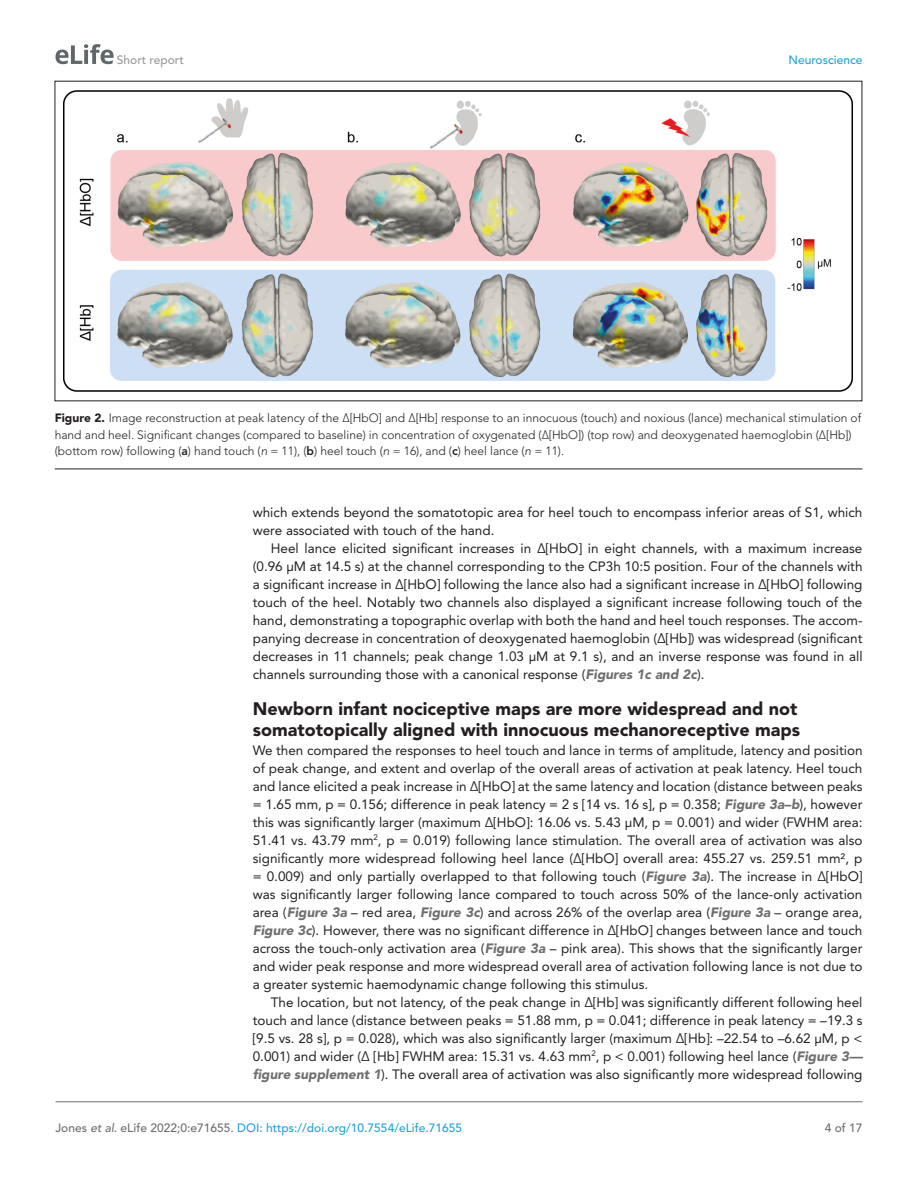
<style>
.page{position:relative;width:918px;height:1188px;background:#fff}
.page>*{position:absolute;margin:0;border:0;box-sizing:border-box;transform-origin:0 0}
.t1{font:900 18px/21px "Avenir LT Std";color:#231f20}
.t2{font:13.5px/18px "Avenir LT Std";color:#231f20;text-align:justify}
.t3{font:300 12px/16.5px "Avenir LT Std";color:#231f20}
.t4{font:500 12px "Avenir LT Std";color:#1ea4d7}
.t5{font:500 12px "Avenir LT Std";color:#9a9a9a}
.t6{font:500 12px "Avenir LT Std";color:#6e6e70}
.s1{font-weight:900}
.s2{font-weight:800}
.s3{font-style:italic}
.s4{font-weight:900;font-style:italic;color:#6e6e70}
.s5{color:#6e6e70}
.s6{font-style:italic;color:#6e6e70}
</style>
<div class="page">
<svg style="left:56px;top:44px;width:58px;height:20px"></svg>
<hr style="left:56px;top:1101px;width:806px;height:1px;background:#6e6e70">
<hr style="left:55px;top:469px;width:807px;height:1px;background:#231f20">
<img style="left:64px;top:90px;width:789px;height:302px">
<p class="t5" style="left:117px;top:53px;width:68px">Short report</p>
<p class="t4" style="left:788px;top:53px;width:76px">Neuroscience</p>
<p class="t3" style="left:55px;top:410px;width:808px"><span class="s1">Figure 2.</span> Image reconstruction at peak latency of the Δ[HbO] and Δ[Hb] response to an innocuous (touch) and noxious (lance) mechanical stimulation of hand and heel. Significant changes (compared to baseline) in concentration of oxygenated (Δ[HbO]) (top row) and deoxygenated haemoglobin (Δ[Hb]) (bottom row) following (<span class="s2">a</span>) hand touch (<span class="s3">n</span> = 11), (<span class="s2">b</span>) heel touch (<span class="s3">n</span> = 16), and (<span class="s2">c</span>) heel lance (<span class="s3">n</span> = 11).</p>
<p class="t2" style="left:253px;top:503px;width:611px">which extends beyond the somatotopic area for heel touch to encompass inferior areas of S1, which were associated with touch of the hand.</p>
<p class="t2" style="left:253px;top:539px;width:611px;text-indent:18px">Heel lance elicited significant increases in Δ[HbO] in eight channels, with a maximum increase (0.96 μM at 14.5 s) at the channel corresponding to the CP3h 10:5 position. Four of the channels with a significant increase in Δ[HbO] following the lance also had a significant increase in Δ[HbO] following touch of the heel. Notably two channels also displayed a significant increase following touch of the hand, demonstrating a topographic overlap with both the hand and heel touch responses. The accom&shy;panying decrease in concentration of deoxygenated haemoglobin (Δ[Hb]) was widespread (significant decreases in 11 channels; peak change 1.03 μM at 9.1 s), and an inverse response was found in all channels surrounding those with a canonical response (<span class="s4">Figures 1c and 2c</span>).</p>
<h1 class="t1" style="left:253px;top:698px;width:549px">Newborn infant nociceptive maps are more widespread and not somatotopically aligned with innocuous mechanoreceptive maps</h1>
<p class="t2" style="left:253px;top:742px;width:611px">We then compared the responses to heel touch and lance in terms of amplitude, latency and position of peak change, and extent and overlap of the overall areas of activation at peak latency. Heel touch and lance elicited a peak increase in Δ[HbO] at the same latency and location (distance between peaks = 1.65 mm, p = 0.156; difference in peak latency = 2 s [14 vs. 16 s], p = 0.358; <span class="s4">Figure 3a–b</span>), however this was significantly larger (maximum Δ[HbO]: 16.06 vs. 5.43 μM, p = 0.001) and wider (FWHM area:<br>51.41 vs. 43.79 mm<sup>2</sup>, p = 0.019) following lance stimulation. The overall area of activation was also significantly more widespread following heel lance (Δ[HbO] overall area: 455.27 vs. 259.51 mm², p = 0.009) and only partially overlapped to that following touch (<span class="s4">Figure 3a</span>). The increase in Δ[HbO] was significantly larger following lance compared to touch across 50% of the lance-only activation area (<span class="s4">Figure 3a</span> – red area, <span class="s4">Figure 3c</span>) and across 26% of the overlap area (<span class="s4">Figure 3a</span> – orange area, <span class="s4">Figure 3c</span>). However, there was no significant difference in Δ[HbO] changes between lance and touch across the touch-only activation area (<span class="s4">Figure 3a</span> – pink area). This shows that the significantly larger and wider peak response and more widespread overall area of activation following lance is not due to a greater systemic haemodynamic change following this stimulus.</p>
<p class="t2" style="left:253px;top:994px;width:611px;text-indent:18px">The location, but not latency, of the peak change in Δ[Hb] was significantly different following heel touch and lance (distance between peaks = 51.88 mm, p = 0.041; difference in peak latency = –19.3 s [9.5 vs. 28 s], p = 0.028), which was also significantly larger (maximum Δ[Hb]: –22.54 to –6.62 μM, p &lt; 0.001) and wider (Δ [Hb] FWHM area: 15.31 vs. 4.63 mm<sup>2</sup>, p &lt; 0.001) following heel lance (<span class="s4">Figure 3— figure supplement 1</span>). The overall area of activation was also significantly more widespread following</p>
<p class="t4" style="left:56px;top:1121px;width:408px"><span class="s5">Jones</span> <span class="s6">et al</span><span class="s5">. eLife 2022;0:e71655.</span> DOI: https://doi.org/10.7554/eLife.71655</p>
<p class="t6" style="left:825px;top:1121px;width:39px">4 of 17</p>
</div>
